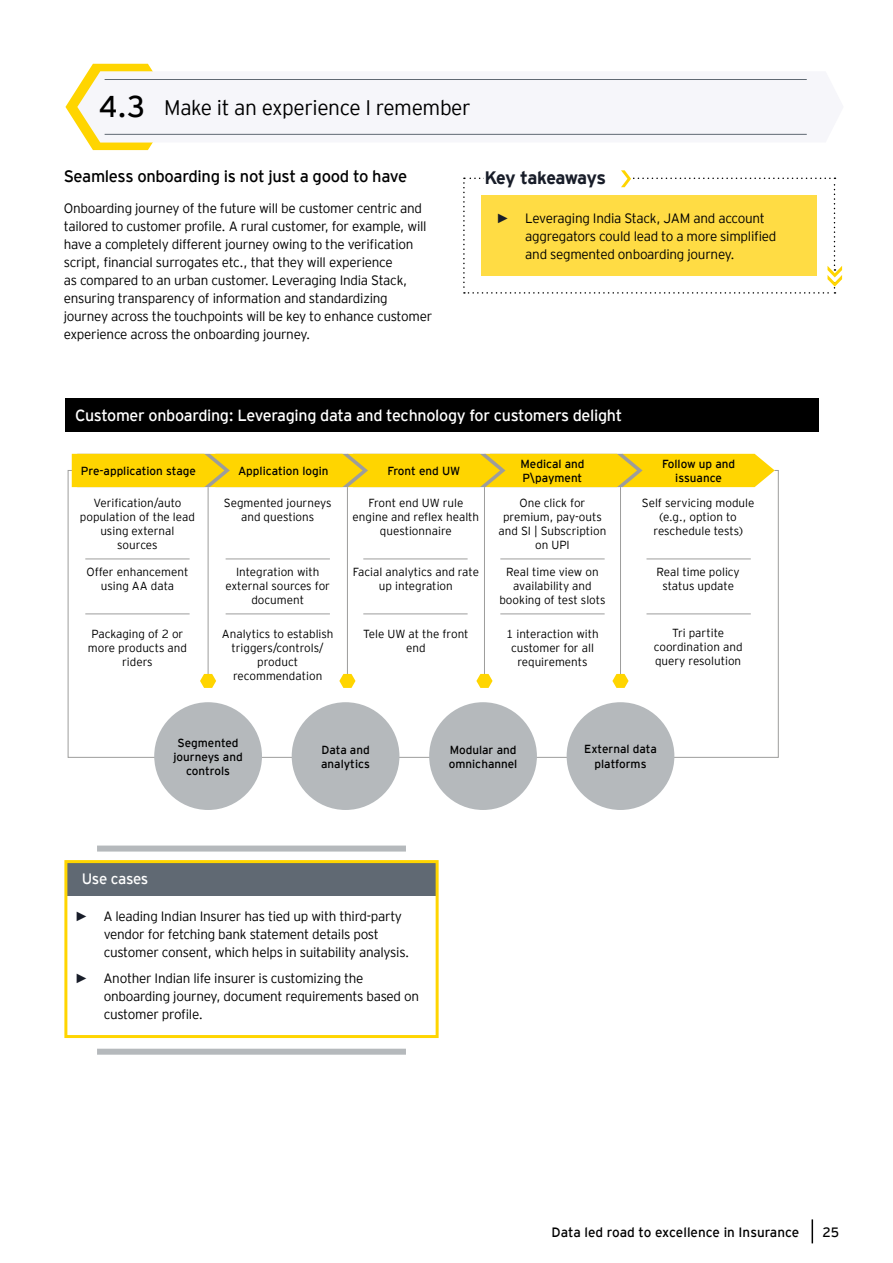
<style>
.page{position:relative;width:893px;height:1263px;background:#fff}
.page>*{position:absolute;margin:0;border:0;box-sizing:border-box;transform-origin:0 0}
.t1{font:300 21px "EY Interstate";letter-spacing:-.02em;color:#000}
.t2{font:700 18px "EY Interstate";letter-spacing:-.04em;color:#181d29}
.t3{font:16.5px "EY Interstate";letter-spacing:-.02em;color:#000}
.t4{font:16.05px "EY Interstate";letter-spacing:-.02em;color:#fff}
.t5{font:15px "EY Interstate";letter-spacing:-.03em;color:#fff}
.t6{font:300 13.5px/18px "EY Interstate";letter-spacing:-.02em;color:#000}
.t7{font:13.5px "EY Interstate";color:#000}
.t8{font:300 11.7px/14px "EY Interstate";color:#000;text-align:center}
.t9{font:11.7px/14px "EY Interstate";color:#000;text-align:center}
.s1{font-weight:400;font-size:30px}
.s2{font-family:"Arial Narrow";font-weight:400;color:#181d29}
</style>
<div class="page">
<svg style="left:812px;top:1219px;width:1px;height:24px"></svg>
<svg style="left:65px;top:64px;width:88px;height:86px"></svg>
<div style="left:77px;top:71px;width:730px;height:72px;background:#f6f6fa"></div>
<hr style="left:105px;top:79px;width:702px;height:1px;background:#606973">
<hr style="left:105px;top:134px;width:702px;height:1px;background:#606973">
<div style="left:65px;top:399px;width:754px;height:33px;background:#000"></div>
<div style="left:72px;top:454px;width:703px;height:33px;background:#ffd500"></div>
<div style="left:154px;top:702px;width:108px;height:108px;background:#b5b9bc;border-radius:50%"></div>
<div style="left:292px;top:702px;width:107px;height:108px;background:#b5b9bc;border-radius:50%"></div>
<div style="left:429px;top:702px;width:108px;height:108px;background:#b5b9bc;border-radius:50%"></div>
<div style="left:567px;top:702px;width:107px;height:108px;background:#b5b9bc;border-radius:50%"></div>
<hr style="left:208px;top:487px;width:1px;height:194px;background:#9d9d9c">
<hr style="left:347px;top:487px;width:1px;height:194px;background:#9d9d9c">
<hr style="left:484px;top:487px;width:1px;height:194px;background:#9d9d9c">
<hr style="left:620px;top:487px;width:1px;height:194px;background:#9d9d9c">
<hr style="left:85px;top:559px;width:105px;height:1px;background:#9d9d9c">
<hr style="left:85px;top:614px;width:105px;height:1px;background:#9d9d9c">
<hr style="left:226px;top:559px;width:104px;height:1px;background:#9d9d9c">
<hr style="left:226px;top:614px;width:104px;height:1px;background:#9d9d9c">
<hr style="left:363px;top:559px;width:105px;height:1px;background:#9d9d9c">
<hr style="left:363px;top:614px;width:105px;height:1px;background:#9d9d9c">
<hr style="left:500px;top:559px;width:105px;height:1px;background:#9d9d9c">
<hr style="left:500px;top:614px;width:105px;height:1px;background:#9d9d9c">
<hr style="left:646px;top:559px;width:105px;height:1px;background:#9d9d9c">
<hr style="left:646px;top:614px;width:105px;height:1px;background:#9d9d9c">
<svg style="left:200px;top:674px;width:16px;height:14px"></svg>
<svg style="left:612px;top:674px;width:17px;height:14px"></svg>
<svg style="left:476px;top:674px;width:17px;height:14px"></svg>
<svg style="left:339px;top:674px;width:16px;height:14px"></svg>
<svg style="left:463px;top:170px;width:379px;height:124px"></svg>
<div style="left:67px;top:863px;width:369px;height:32px;background:#606973"></div>
<div style="left:64px;top:860px;width:375px;height:178px;border:3px solid #ffd500"></div>
<div style="left:97px;top:845px;width:309px;height:6px;background:#b5b9bc"></div>
<div style="left:97px;top:1049px;width:309px;height:6px;background:#b5b9bc"></div>
<h1 class="t1" style="left:99px;top:93px;width:373px"><span class="s1">4.3</span> Make it an experience I remember</h1>
<p class="t3" style="left:64px;top:165px;width:345px">Seamless onboarding is not just a good to have</p>
<p class="t6" style="left:64px;top:199px;width:370px">Onboarding journey of the future will be customer centric and tailored to customer profile. A rural customer, for example, will have a completely different journey owing to the verification script, financial surrogates etc., that they will experience<br>as compared to an urban customer. Leveraging India Stack, ensuring transparency of information and standardizing journey across the touchpoints will be key to enhance customer experience across the onboarding journey.</p>
<h2 class="t2" style="left:484px;top:164px;width:123px">Key takeaways</h2>
<p class="t6" style="left:525px;top:209px;width:253px;text-indent:-27px"><span class="s2">►</span> Leveraging India Stack, JAM and account aggregators could lead to a more simplified and segmented onboarding journey.</p>
<p class="t4" style="left:75px;top:404px;width:549px">Customer onboarding: Leveraging data and technology for customers delight</p>
<p class="t9" style="left:81px;top:463px;width:117px">Pre-application stage</p>
<p class="t9" style="left:238px;top:463px;width:92px">Application login</p>
<p class="t9" style="left:387px;top:463px;width:74px">Front end UW</p>
<p class="t8" style="left:80px;top:495px;width:117px">Verification/auto population of the lead using external sources</p>
<p class="t8" style="left:87px;top:564px;width:103px">Offer enhancement using AA data</p>
<p class="t8" style="left:88px;top:626px;width:101px">Packaging of 2 or more products and riders</p>
<p class="t8" style="left:224px;top:495px;width:109px">Segmented journeys and questions</p>
<p class="t8" style="left:225px;top:564px;width:106px">Integration with external sources for document</p>
<p class="t8" style="left:222px;top:626px;width:113px">Analytics to establish triggers/controls/ product recommendation</p>
<p class="t8" style="left:353px;top:495px;width:128px">Front end UW rule engine and reflex health questionnaire</p>
<p class="t8" style="left:353px;top:564px;width:128px">Facial analytics and rate up integration</p>
<p class="t8" style="left:363px;top:626px;width:107px">Tele UW at the front end</p>
<p class="t9" style="left:520px;top:456px;width:66px;text-align:left">Medical and<br>P\payment</p>
<p class="t8" style="left:498px;top:495px;width:109px">One click for premium, pay-outs and SI | Subscription on UPI</p>
<p class="t8" style="left:499px;top:564px;width:108px">Real time view on availability and booking of test slots</p>
<p class="t8" style="left:506px;top:626px;width:94px">1 interaction with customer for all requirements</p>
<p class="t9" style="left:662px;top:456px;width:75px">Follow up and issuance</p>
<p class="t8" style="left:642px;top:495px;width:114px">Self servicing module (e.g., option to reschedule tests)</p>
<p class="t8" style="left:656px;top:564px;width:85px">Real time policy status update</p>
<p class="t8" style="left:654px;top:625px;width:90px">Tri partite coordination and query resolution</p>
<p class="t9" style="left:174px;top:735px;width:71px">Segmented journeys and controls</p>
<p class="t9" style="left:321px;top:742px;width:50px;text-align:left">Data and analytics</p>
<p class="t9" style="left:449px;top:742px;width:70px;text-align:left">Modular and omnichannel</p>
<p class="t9" style="left:584px;top:742px;width:74px">External data platforms</p>
<p class="t5" style="left:82px;top:868px;width:68px">Use cases</p>
<p class="t6" style="left:104px;top:906px;width:307px;text-indent:-27px"><span class="s2">►</span> A leading Indian Insurer has tied up with third-party vendor for fetching bank statement details post customer consent, which helps in suitability analysis.</p>
<p class="t6" style="left:104px;top:968px;width:317px;text-indent:-27px"><span class="s2">►</span> Another Indian life insurer is customizing the onboarding journey, document requirements based on customer profile.</p>
<p class="t7" style="left:552px;top:1222px;width:249px">Data led road to excellence in Insurance</p>
<p class="t7" style="left:823px;top:1222px;width:18px">25</p>
</div>
